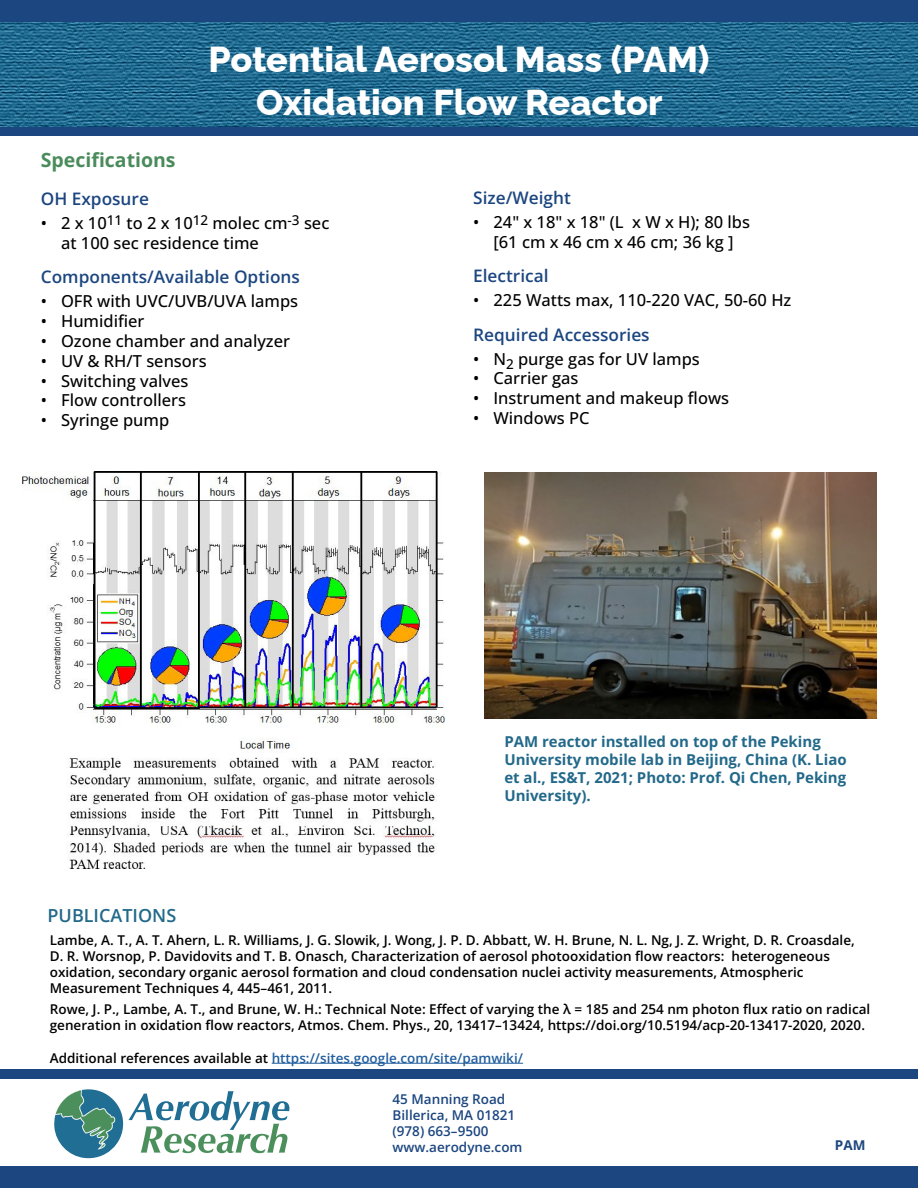
<style>
.page{position:relative;width:918px;height:1188px;background:#fff}
.page>*{position:absolute;margin:0;border:0;box-sizing:border-box;transform-origin:0 0}
.t1{font:800 36px/43.2px "Raleway";color:#fff;text-align:center}
.t2{font:700 19.5px "Open Sans";color:#4a8b5b}
.t3{font:600 18px "Open Sans";color:#23698a}
.t4{font:600 17.25px "Open Sans";color:#1c4680}
.t5{font:500 16.5px/19.8px "Open Sans";color:#000}
.t6{font:700 15px/18px "Open Sans";color:#23698a}
.t7{font:600 13.5px/16.2px "Open Sans";color:#000}
.t8{font:600 13.5px "Open Sans";color:#215e9e}
.t9{font:600 13.5px/16.2px "Open Sans";color:#1c4680}
.t10{font:700 13.5px "Open Sans";color:#1c4680}
.s1{color:#000}
</style>
<div class="page">
<svg style="left:54px;top:1089px;width:235px;height:70px"></svg>
<div style="left:0;top:1070px;width:918px;height:9px;background:#1c4680"></div>
<div style="left:0;top:1166px;width:918px;height:22px;background:#1c4680"></div>
<div style="left:0;top:0;width:918px;height:136px;background:#1c4680"></div>
<img style="left:0;top:22px;width:918px;height:104px">
<hr style="left:272px;top:1063px;width:251px;height:1px;background:#215e9e">
<img style="left:23px;top:472px;width:421px;height:396px">
<img style="left:485px;top:472px;width:392px;height:247px">
<h1 class="t1" style="left:208px;top:34px;width:503px">Potential Aerosol Mass (PAM)<br>Oxidation Flow Reactor</h1>
<h2 class="t2" style="left:41px;top:146px;width:136px">Specifications</h2>
<p class="t4" style="left:41px;top:187px;width:110px">OH Exposure</p>
<p class="t5" style="left:61px;top:213px;width:270px;text-indent:-20px">• 2 x 10<sup>11</sup> to 2 x 10<sup>12</sup> molec cm<sup>-3</sup> sec at 100 sec residence time</p>
<p class="t4" style="left:41px;top:265px;width:261px">Components/Available Options</p>
<p class="t5" style="left:41px;top:291px;width:259px">• OFR with UVC/UVB/UVA lamps</p>
<p class="t5" style="left:41px;top:311px;width:105px">• Humidifier</p>
<p class="t5" style="left:41px;top:331px;width:251px">• Ozone chamber and analyzer</p>
<p class="t5" style="left:41px;top:351px;width:168px">• UV &amp; RH/T sensors</p>
<p class="t5" style="left:41px;top:370px;width:149px">• Switching valves</p>
<p class="t5" style="left:41px;top:390px;width:147px">• Flow controllers</p>
<p class="t5" style="left:41px;top:410px;width:130px">• Syringe pump</p>
<p class="t4" style="left:473px;top:186px;width:99px">Size/Weight</p>
<p class="t5" style="left:473px;top:212px;width:278px;text-align:center">• 24" x 18" x 18" (L x W x H); 80 lbs [61 cm x 46 cm x 46 cm; 36 kg ]</p>
<p class="t4" style="left:473px;top:264px;width:77px">Electrical</p>
<p class="t5" style="left:473px;top:290px;width:320px">• 225 Watts max, 110-220 VAC, 50-60 Hz</p>
<p class="t4" style="left:473px;top:322px;width:178px">Required Accessories</p>
<p class="t5" style="left:473px;top:348px;width:228px">• N<sub>2</sub> purge gas for UV lamps</p>
<p class="t5" style="left:473px;top:368px;width:107px">• Carrier gas</p>
<p class="t5" style="left:473px;top:388px;width:257px">• Instrument and makeup flows</p>
<p class="t5" style="left:473px;top:408px;width:118px">• Windows PC</p>
<p class="t6" style="left:504px;top:732px;width:344px">PAM reactor installed on top of the Peking University mobile lab in Beijing, China (K. Liao et al., ES&amp;T, 2021; Photo: Prof. Qi Chen, Peking University).</p>
<h3 class="t3" style="left:48px;top:903px;width:130px">PUBLICATIONS</h3>
<p class="t7" style="left:50px;top:932px;width:807px">Lambe, A. T., A. T. Ahern, L. R. Williams, J. G. Slowik, J. Wong, J. P. D. Abbatt, W. H. Brune, N. L. Ng, J. Z. Wright, D. R. Croasdale, D. R. Worsnop, P. Davidovits and T. B. Onasch, Characterization of aerosol photooxidation flow reactors: heterogeneous oxidation, secondary organic aerosol formation and cloud condensation nuclei activity measurements, Atmospheric Measurement Techniques 4, 445–461, 2011.</p>
<p class="t7" style="left:50px;top:1001px;width:822px">Rowe, J. P., Lambe, A. T., and Brune, W. H.: Technical Note: Effect of varying the λ = 185 and 254 nm photon flux ratio on radical generation in oxidation flow reactors, Atmos. Chem. Phys., 20, 13417–13424, https://doi.org/10.5194/acp-20-13417-2020, 2020.</p>
<p class="t8" style="left:50px;top:1048px;width:475px"><span class="s1">Additional references available at</span> https://sites.google.com/site/pamwiki/</p>
<p class="t9" style="left:393px;top:1090px;width:131px">45 Manning Road<br>Billerica, MA 01821 (978) 663–9500 www.aerodyne.com</p>
<p class="t10" style="left:835px;top:1136px;width:32px">PAM</p>
</div>
